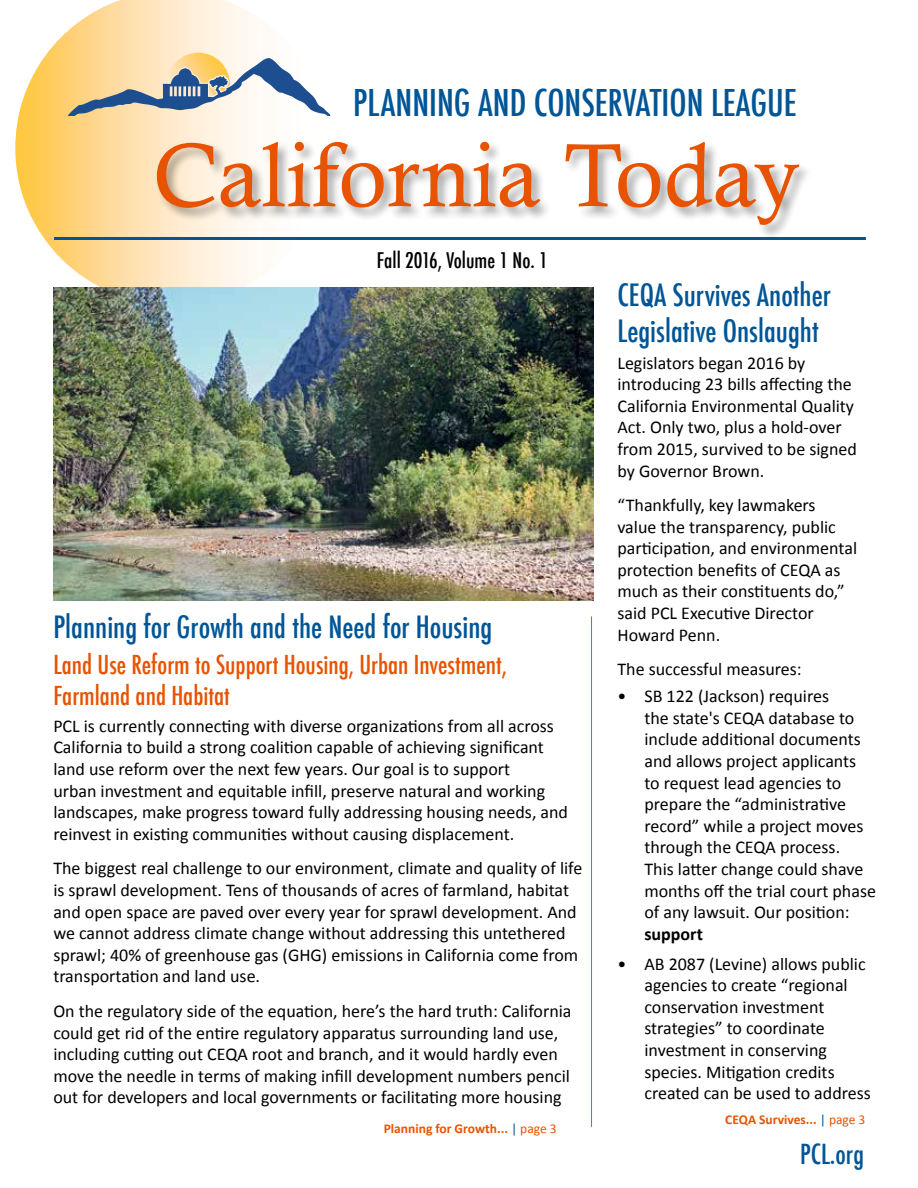
<style>
.page{position:relative;width:918px;height:1188px;background:#fff}
.page>*{position:absolute;margin:0;border:0;box-sizing:border-box;transform-origin:0 0}
.t1{font:90px "Calisto";color:#e75300}
.t2{font:500 condensed 36px "Futura";color:#005596}
.t3{font:500 condensed 30px/36px "Futura";color:#005596}
.t4{font:500 condensed 27px "Futura";color:#005596}
.t5{font:500 condensed 25.5px/30.6px "Futura";color:#e75300}
.t6{font:500 condensed 21px "Futura";color:#000}
.t7{font:18px/21.6px "Calibri";color:#000}
.t8{font:700 18px "Calibri";color:#000}
.t9{font:700 13.5px "Calibri";color:#e75300}
.s1{font-weight:400;color:#005596}
.s2{font-weight:400}
</style>
<div class="page">
<svg style="left:15px;top:0;width:313px;height:304px"></svg>
<div style="left:155px;top:140px;width:658px;height:100px;background:#000;opacity:.35"></div>
<svg style="left:68px;top:53px;width:262px;height:62px"></svg>
<hr style="left:54px;top:237px;width:812px;height:3px;background:#005596">
<hr style="left:591px;top:616px;width:1px;height:511px;background:#e75300">
<img style="left:54px;top:288px;width:540px;height:313px">
<h2 class="t2" style="left:353px;top:80px;width:445px">PLANNING AND CONSERVATION LEAGUE</h2>
<h1 class="t1" style="left:153px;top:123px;width:649px">California Today</h1>
<p class="t6" style="left:377px;top:247px;width:173px">Fall 2016, Volume 1 No. 1</p>
<h3 class="t3" style="left:53px;top:609px;width:441px">Planning for Growth and the Need for Housing</h3>
<h3 class="t5" style="left:53px;top:650px;width:455px">Land Use Reform to Support Housing, Urban Investment,<br>Farmland and Habitat</h3>
<p class="t7" style="left:53px;top:715px;width:516px">PCL is currently connecting with diverse organizations from all across California to build a strong coalition capable of achieving significant land use reform over the next few years. Our goal is to support<br>urban investment and equitable infill, preserve natural and working landscapes, make progress toward fully addressing housing needs, and reinvest in existing communities without causing displacement.</p>
<p class="t7" style="left:53px;top:858px;width:531px">The biggest real challenge to our environment, climate and quality of life is sprawl development. Tens of thousands of acres of farmland, habitat and open space are paved over every year for sprawl development. And we cannot address climate change without addressing this untethered sprawl; 40% of greenhouse gas (GHG) emissions in California come from transportation and land use.</p>
<p class="t7" style="left:53px;top:1000px;width:520px">On the regulatory side of the equation, here’s the hard truth: California could get rid of the entire regulatory apparatus surrounding land use, including cutting out CEQA root and branch, and it would hardly even move the needle in terms of making infill development numbers pencil out for developers and local governments or facilitating more housing</p>
<p class="t9" style="left:384px;top:1120px;width:174px">Planning for Growth... <span class="s1">|</span> <span class="s2">page 3</span></p>
<h3 class="t3" style="left:617px;top:277px;width:215px">CEQA Survives Another<br>Legislative Onslaught</h3>
<p class="t7" style="left:617px;top:352px;width:241px">Legislators began 2016 by introducing 23 bills affecting the<br>California Environmental Quality<br>Act. Only two, plus a hold-over from 2015, survived to be signed by Governor Brown.</p>
<p class="t7" style="left:617px;top:494px;width:241px">“Thankfully, key lawmakers value the transparency, public participation, and environmental protection benefits of CEQA as much as their constituents do,” said PCL Executive Director<br>Howard Penn.</p>
<p class="t7" style="left:617px;top:659px;width:186px">The successful measures:</p>
<p class="t7" style="left:644px;top:686px;width:233px;text-indent:-27px">• SB 122 (Jackson) requires<br>the state's CEQA database to include additional documents and allows project applicants to request lead agencies to prepare the “administrative record” while a project moves through the CEQA process.<br>This latter change could shave months off the trial court phase of any lawsuit. Our position:</p>
<p class="t8" style="left:644px;top:922px;width:60px">support</p>
<p class="t7" style="left:644px;top:953px;width:228px;text-indent:-27px">• AB 2087 (Levine) allows public agencies to create “regional conservation investment strategies” to coordinate investment in conserving species. Mitigation credits created can be used to address</p>
<p class="t9" style="left:725px;top:1111px;width:142px">CEQA Survives... <span class="s1">|</span> <span class="s2">page 3</span></p>
<h3 class="t4" style="left:800px;top:1137px;width:65px">PCL.org</h3>
</div>
